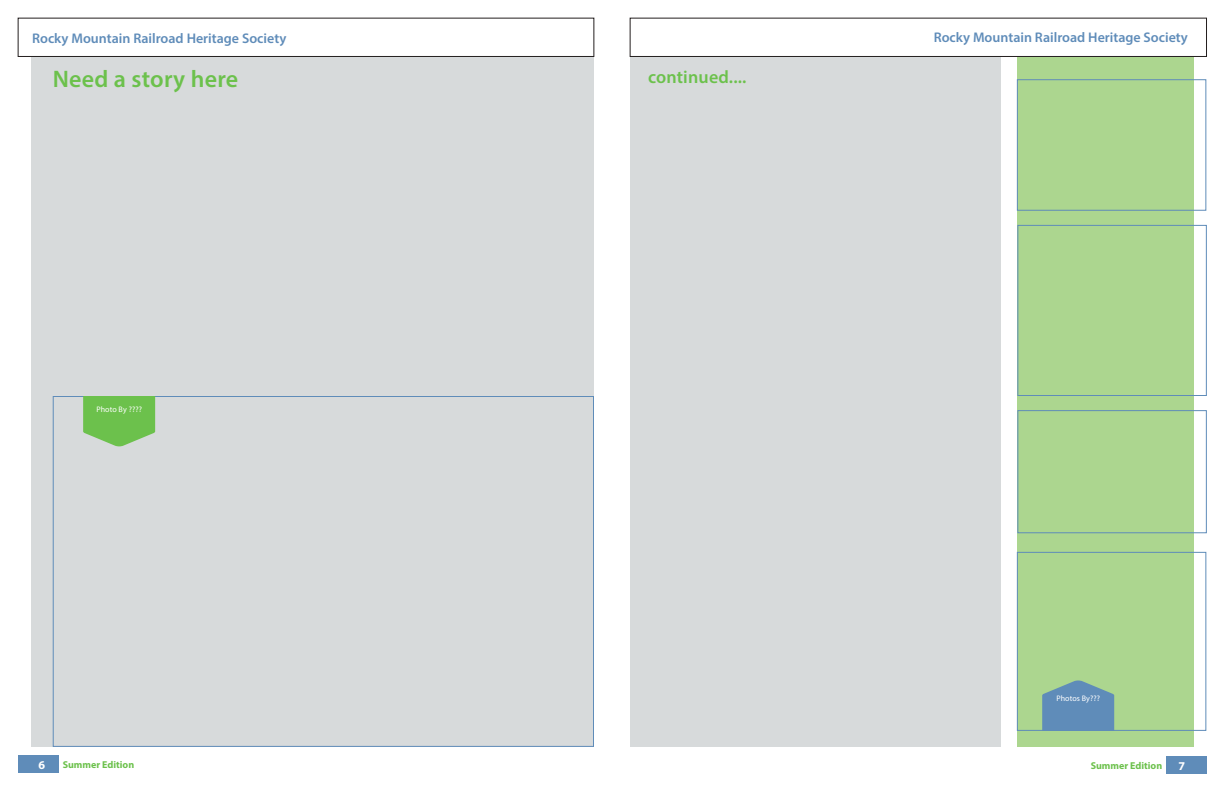
<style>
.page{position:relative;width:1224px;height:792px;background:#fff}
.page>*{position:absolute;margin:0;border:0;box-sizing:border-box;transform-origin:0 0}
.t1{font:600 24px "Myriad Pro";letter-spacing:.01em;color:#6cc14c}
.t2{font:600 18px "Myriad Pro";letter-spacing:.01em;color:#6cc14c}
.t3{font:600 14px "Myriad Pro";color:#5f8cb9}
.t4{font:700 12px "Myriad Pro";color:#fff}
.t5{font:700 10px "Myriad Pro";color:#6cc14c}
.t6{font:8px "Myriad Pro";letter-spacing:.01em;color:#fff}
</style>
<div class="page">
<div style="left:32px;top:57px;width:562px;height:690px;background:#d7dadb"></div>
<div style="left:18px;top:18px;width:576px;height:39px;background:#fff;border:1px solid #241f1f"></div>
<div style="left:18px;top:756px;width:40px;height:17px;background:#5f8cb9"></div>
<div style="left:630px;top:57px;width:371px;height:690px;background:#d7dadb"></div>
<div style="left:1017px;top:45px;width:176px;height:702px;background:#acd68f"></div>
<div style="left:630px;top:18px;width:577px;height:39px;background:#fff;border:1px solid #241f1f"></div>
<div style="left:1167px;top:757px;width:40px;height:17px;background:#5f8cb9"></div>
<div style="left:1017px;top:225px;width:190px;height:171px;border:1px solid #5f8cb9"></div>
<div style="left:1017px;top:79px;width:189px;height:132px;border:1px solid #5f8cb9"></div>
<div style="left:1017px;top:410px;width:190px;height:123px;border:1px solid #5f8cb9"></div>
<div style="left:1017px;top:552px;width:189px;height:179px;border:1px solid #5f8cb9"></div>
<svg style="left:83px;top:396px;width:72px;height:50px;background:#79c45d"></svg>
<svg style="left:1042px;top:680px;width:72px;height:51px;background:#6996b3"></svg>
<p class="t3" style="left:32px;top:29px;width:256px">Rocky Mountain Railroad Heritage Society</p>
<h1 class="t1" style="left:53px;top:64px;width:187px">Need a story here</h1>
<p class="t6" style="left:96px;top:404px;width:47px">Photo By ????</p>
<p class="t4" style="left:38px;top:757px;width:8px">6</p>
<p class="t5" style="left:63px;top:758px;width:73px">Summer Edition</p>
<p class="t2" style="left:648px;top:65px;width:100px">continued....</p>
<p class="t3" style="left:934px;top:29px;width:256px">Rocky Mountain Railroad Heritage Society</p>
<p class="t6" style="left:1056px;top:694px;width:45px">Photos By???</p>
<p class="t5" style="left:1091px;top:759px;width:73px">Summer Edition</p>
<p class="t4" style="left:1178px;top:758px;width:8px">7</p>
</div>
